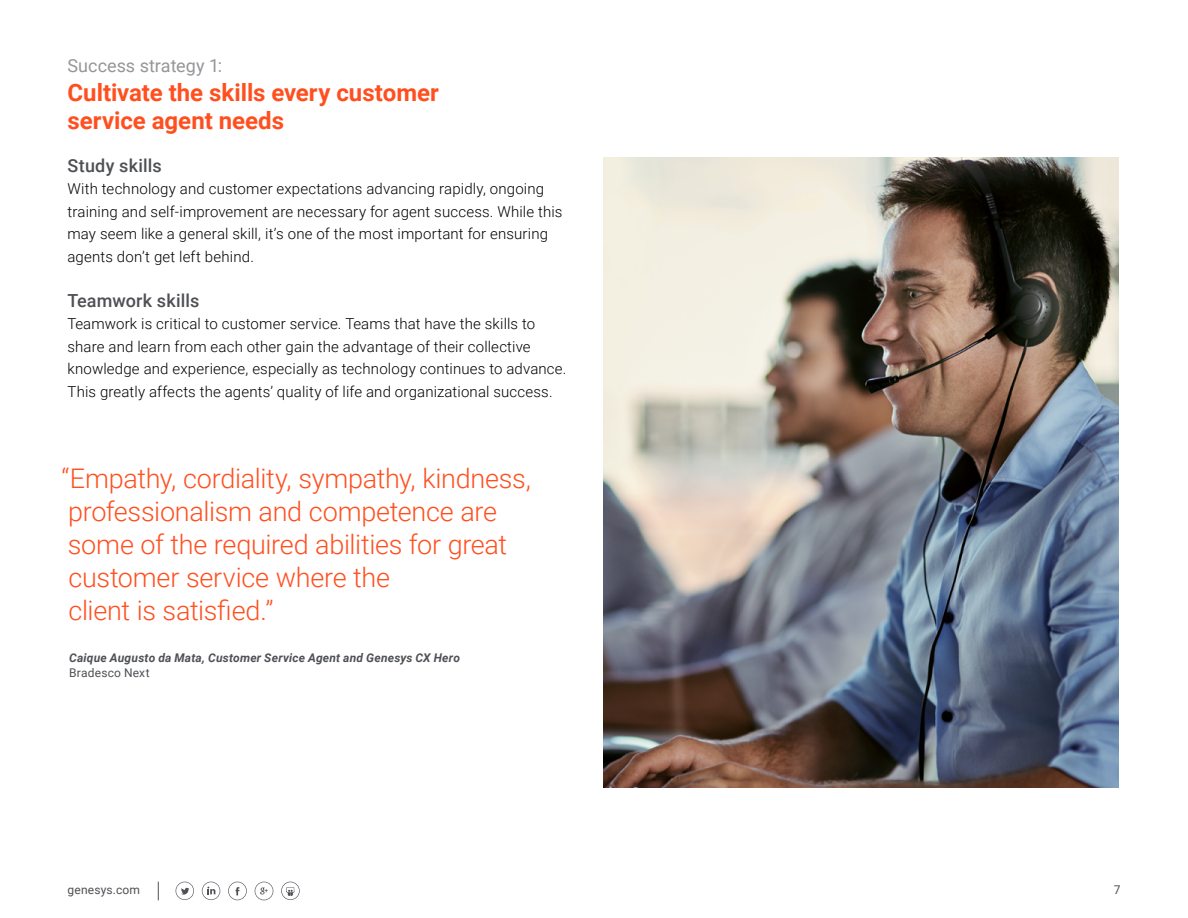
<style>
.page{position:relative;width:1188px;height:918px;background:#fff}
.page>*{position:absolute;margin:0;border:0;box-sizing:border-box;transform-origin:0 0}
.t1{font:300 27px/33px "Roboto";letter-spacing:-.01em;color:#ff4f1f}
.t2{font:700 24px/28.5px "Roboto";color:#ff4f1f}
.t3{font:500 18px "Roboto";letter-spacing:.005em;color:#4e5054}
.t4{font:18px "Roboto";color:#959699}
.t5{font:300 15px/22.5px "Roboto";letter-spacing:.01em;color:#000}
.t6{font:italic 700 12px "Roboto";letter-spacing:.02em;color:#4e5054}
.t7{font:12px "Roboto";letter-spacing:.02em;color:#4e5054}
</style>
<div class="page">
<svg style="left:255px;top:882px;width:18px;height:18px"></svg>
<svg style="left:202px;top:882px;width:18px;height:18px"></svg>
<svg style="left:176px;top:882px;width:18px;height:18px"></svg>
<svg style="left:228px;top:882px;width:19px;height:18px"></svg>
<svg style="left:281px;top:882px;width:19px;height:18px"></svg>
<svg style="left:158px;top:882px;width:1px;height:18px"></svg>
<img style="left:604px;top:157px;width:515px;height:630px">
<p class="t4" style="left:68px;top:53px;width:156px">Success strategy 1:</p>
<h2 class="t2" style="left:68px;top:77px;width:373px">Cultivate the skills every customer service agent needs</h2>
<p class="t3" style="left:68px;top:153px;width:96px">Study skills</p>
<p class="t5" style="left:68px;top:177px;width:496px">With technology and customer expectations advancing rapidly, ongoing training and self-improvement are necessary for agent success. While this may seem like a general skill, it’s one of the most important for ensuring agents don’t get left behind.</p>
<p class="t3" style="left:68px;top:288px;width:134px">Teamwork skills</p>
<p class="t5" style="left:68px;top:312px;width:500px">Teamwork is critical to customer service. Teams that have the skills to share and learn from each other gain the advantage of their collective knowledge and experience, especially as technology continues to advance.<br>This greatly affects the agents’ quality of life and organizational success.</p>
<h1 class="t1" style="left:62px;top:461px;width:471px">“Empathy, cordiality, sympathy, kindness, professionalism and competence are some of the required abilities for great customer service where the<br>client is satisfied.”</h1>
<p class="t6" style="left:69px;top:650px;width:392px">Caique Augusto da Mata, Customer Service Agent and Genesys CX Hero</p>
<p class="t7" style="left:69px;top:665px;width:82px">Bradesco Next</p>
<p class="t7" style="left:68px;top:881px;width:74px">genesys.com</p>
<p class="t7" style="left:1114px;top:881px;width:8px">7</p>
</div>
